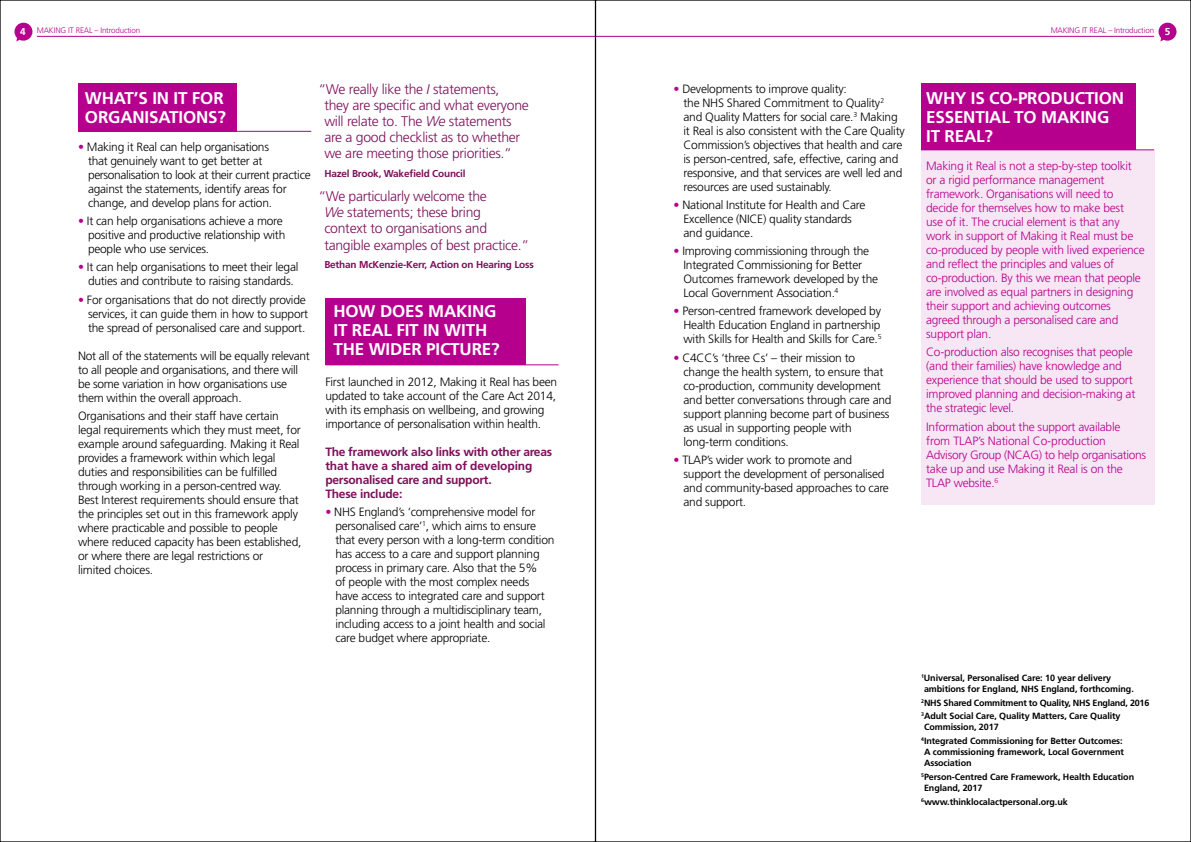
<style>
.page{position:relative;width:1191px;height:842px;background:#fff}
.page>*{position:absolute;margin:0;border:0;box-sizing:border-box;transform-origin:0 0}
.t1{font:700 17px/19px "Frutiger";letter-spacing:-.01em;color:#fff}
.t2{font:300 14px/16px "Frutiger";letter-spacing:-.02em;color:#7b105a}
.t3{font:300 12px/14px "Frutiger";letter-spacing:-.02em;color:#000}
.t4{font:300 12px/14px "Frutiger";letter-spacing:-.02em;color:#b6008d}
.t5{font:700 12px/14px "Frutiger";letter-spacing:-.02em;color:#7b105a}
.t6{font:700 10px "Frutiger";letter-spacing:-.02em;color:#7b105a}
.t7{font:700 9px/11px "Frutiger";letter-spacing:-.01em;color:#000}
.t8{font:300 8px "Frutiger";letter-spacing:-.02em;color:#b6008d}
.s1{font-weight:700;font-size:10px;color:#fff}
.s2{color:#b6008d}
.s3{font-style:italic}
</style>
<div class="page">
<div style="left:921px;top:150px;width:233px;height:355px;background:#f7e6f3"></div>
<div style="left:78px;top:83px;width:158px;height:48px;background:#b6008d"></div>
<hr style="left:78px;top:131px;width:233px;height:1px;background:#b6008d">
<div style="left:325px;top:298px;width:200px;height:67px;background:#b6008d"></div>
<hr style="left:325px;top:364px;width:233px;height:1px;background:#b6008d">
<div style="left:921px;top:83px;width:214px;height:67px;background:#b6008d"></div>
<hr style="left:37px;top:36px;width:1117px;height:1px;background:#b6008d">
<svg style="left:14px;top:23px;width:18px;height:18px"></svg>
<svg style="left:1158px;top:23px;width:18px;height:18px"></svg>
<hr style="left:921px;top:149px;width:233px;height:1px;background:#b6008d">
<p class="t8" style="left:20px;top:26px;width:122px"><span class="s1">4</span> MAKING IT REAL – Introduction</p>
<p class="t8" style="left:1050px;top:26px;width:121px">MAKING IT REAL – Introduction <span class="s1">5</span></p>
<h1 class="t1" style="left:85px;top:89px;width:142px">WHAT’S IN IT FOR<br>ORGANISATIONS?</h1>
<p class="t3" style="left:88px;top:140px;width:224px;text-indent:-10px"><span class="s2">•</span> Making it Real can help organisations<br>that genuinely want to get better at personalisation to look at their current practice against the statements, identify areas for change, and develop plans for action.</p>
<p class="t3" style="left:88px;top:214px;width:199px;text-indent:-10px"><span class="s2">•</span> It can help organisations achieve a more positive and productive relationship with people who use services.</p>
<p class="t3" style="left:78px;top:260px;width:222px;text-align:center"><span class="s2">•</span> It can help organisations to meet their legal duties and contribute to raising standards.</p>
<p class="t3" style="left:88px;top:292px;width:222px;text-indent:-10px"><span class="s2">•</span> For organisations that do not directly provide services, it can guide them in how to support the spread of personalised care and support.</p>
<p class="t3" style="left:78px;top:348px;width:233px">Not all of the statements will be equally relevant to all people and organisations, and there will be some variation in how organisations use them within the overall approach.</p>
<p class="t3" style="left:78px;top:409px;width:225px">Organisations and their staff have certain legal requirements which they must meet, for example around safeguarding. Making it Real provides a framework within which legal duties and responsibilities can be fulfilled through working in a person-centred way.<br>Best Interest requirements should ensure that the principles set out in this framework apply where practicable and possible to people where reduced capacity has been established, or where there are legal restrictions or<br>limited choices.</p>
<p class="t2" style="left:324px;top:81px;width:206px;text-indent:-6px">“We really like the <span class="s3">I</span> statements,<br>they are specific and what everyone will relate to. The <span class="s3">We</span> statements are a good checklist as to whether we are meeting those priorities.”</p>
<p class="t6" style="left:324px;top:168px;width:143px">Hazel Brook, Wakefield Council</p>
<p class="t2" style="left:324px;top:189px;width:206px;text-indent:-6px">“We particularly welcome the<br><span class="s3">We</span> statements; these bring<br>context to organisations and tangible examples of best practice.”</p>
<p class="t6" style="left:324px;top:259px;width:211px">Bethan McKenzie-Kerr, Action on Hearing Loss</p>
<h1 class="t1" style="left:333px;top:302px;width:168px">HOW DOES MAKING<br>IT REAL FIT IN WITH<br>THE WIDER PICTURE?</h1>
<p class="t3" style="left:325px;top:375px;width:233px">First launched in 2012, Making it Real has been updated to take account of the Care Act 2014, with its emphasis on wellbeing, and growing importance of personalisation within health.</p>
<p class="t5" style="left:325px;top:445px;width:228px">The framework also links with other areas that have a shared aim of developing personalised care and support.<br>These include:</p>
<p class="t3" style="left:335px;top:505px;width:221px;text-indent:-10px"><span class="s2">•</span> NHS England’s ‘comprehensive model for personalised care’<sup>1</sup>, which aims to ensure that every person with a long-term condition has access to a care and support planning process in primary care. Also that the 5%<br>of people with the most complex needs have access to integrated care and support planning through a multidisciplinary team, including access to a joint health and social care budget where appropriate.</p>
<p class="t3" style="left:683px;top:81px;width:223px;text-indent:-10px"><span class="s2">•</span> Developments to improve quality:<br>the NHS Shared Commitment to Quality<sup>2 </sup>and Quality Matters for social care.<sup>3</sup> Making it Real is also consistent with the Care Quality Commission’s objectives that health and care is person-centred, safe, effective, caring and responsive, and that services are well led and resources are used sustainably.</p>
<p class="t3" style="left:683px;top:198px;width:183px;text-indent:-10px"><span class="s2">•</span> National Institute for Health and Care<br>Excellence (NICE) quality standards and guidance.</p>
<p class="t3" style="left:683px;top:244px;width:196px;text-indent:-10px"><span class="s2">•</span> Improving commissioning through the Integrated Commissioning for Better Outcomes framework developed by the Local Government Association.<sup>4</sup></p>
<p class="t3" style="left:683px;top:304px;width:200px;text-align:justify;text-indent:-10px"><span class="s2">•</span> Person-centred framework developed by Health Education England in partnership with Skills for Health and Skills for Care.<sup>5</sup></p>
<p class="t3" style="left:683px;top:350px;width:210px;text-indent:-10px"><span class="s2">•</span> C4CC’s ‘three Cs’ – their mission to change the health system, to ensure that co-production, community development and better conversations through care and support planning become part of business as usual in supporting people with long-term conditions.</p>
<p class="t3" style="left:683px;top:453px;width:207px;text-indent:-10px"><span class="s2">•</span> TLAP’s wider work to promote and support the development of personalised and community-based approaches to care and support.</p>
<h1 class="t1" style="left:926px;top:89px;width:199px">WHY IS CO-PRODUCTION<br>ESSENTIAL TO MAKING<br>IT REAL?</h1>
<p class="t4" style="left:926px;top:159px;width:220px">Making it Real is not a step-by-step toolkit or a rigid performance management framework. Organisations will need to decide for themselves how to make best<br>use of it. The crucial element is that any work in support of Making it Real must be co-produced by people with lived experience and reflect the principles and values of co-production. By this we mean that people are involved as equal partners in designing their support and achieving outcomes agreed through a personalised care and support plan.</p>
<p class="t4" style="left:926px;top:345px;width:211px">Co-production also recognises that people (and their families) have knowledge and experience that should be used to support improved planning and decision-making at the strategic level.</p>
<p class="t4" style="left:926px;top:419px;width:221px">Information about the support available from TLAP’s National Co-production Advisory Group (NCAG) to help organisations take up and use Making it Real is on the TLAP website.<sup>6</sup></p>
<p class="t7" style="left:924px;top:672px;width:211px;text-indent:-3px"><sup>1</sup>Universal, Personalised Care: 10 year delivery ambitions for England, NHS England, forthcoming.</p>
<p class="t7" style="left:921px;top:695px;width:230px;line-height:13.8px"><sup>2</sup>NHS Shared Commitment to Quality, NHS England, 2016<br><sup>3</sup>Adult Social Care, Quality Matters, Care Quality</p>
<p class="t7" style="left:921px;top:720px;width:203px;line-height:13.8px;text-indent:3px">Commission, 2017<br><sup>4</sup>Integrated Commissioning for Better Outcomes:</p>
<p class="t7" style="left:924px;top:746px;width:201px">A commissioning framework, Local Government<br>Association</p>
<p class="t7" style="left:924px;top:771px;width:212px;text-indent:-3px"><sup>5</sup>Person-Centred Care Framework, Health Education<br>England, 2017</p>
<p class="t7" style="left:921px;top:796px;width:148px"><sup>6</sup>www.thinklocalactpersonal.org.uk</p>
</div>
